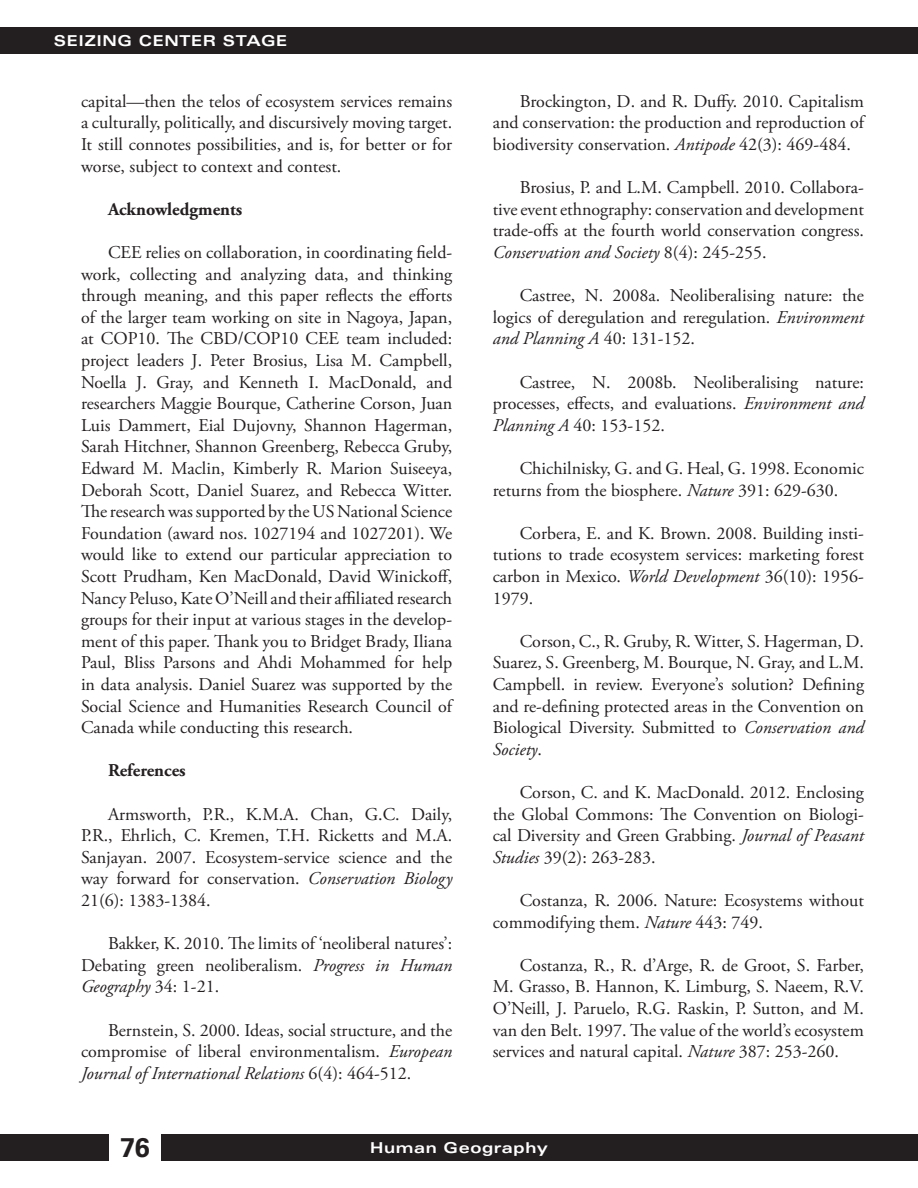
<style>
.page{position:relative;width:918px;height:1188px;background:#fff}
.page>*{position:absolute;margin:0;border:0;box-sizing:border-box;transform-origin:0 0}
.t1{font:700 27px "Univers LT Std";color:#231f20}
.t2{font:18px/21.6px "Adobe Garamond Pro";color:#231f20;text-align:justify}
.t3{font:700 18px "Adobe Garamond Pro";color:#231f20}
.t4{font:700 expanded 15px "Univers LT Std";letter-spacing:.04em;color:#fff}
.s1{font-style:italic}
</style>
<div class="page">
<div style="left:0;top:27px;width:918px;height:27px;background:#231f20"></div>
<div style="left:162px;top:1134px;width:756px;height:27px;background:#231f20"></div>
<div style="left:0;top:1134px;width:108px;height:27px;background:#231f20"></div>
<p class="t4" style="left:54px;top:32px;width:235px">SEIZING CENTER STAG E</p>
<p class="t2" style="left:81px;top:91px;width:373px">capital—then the telos of ecosystem services remains a culturally, politically, and discursively moving target.<br>It still connotes possibilities, and is, for better or for worse, subject to context and contest.</p>
<p class="t3" style="left:108px;top:199px;width:136px">Acknowledgments</p>
<p class="t2" style="left:81px;top:242px;width:373px;text-indent:27px">CEE relies on collaboration, in coordinating field&shy;work, collecting and analyzing data, and thinking through meaning, and this paper reflects the efforts of the larger team working on site in Nagoya, Japan, at COP10. The CBD/COP10 CEE team included: project leaders J. Peter Brosius, Lisa M. Campbell, Noella J. Gray, and Kenneth I. MacDonald, and researchers Maggie Bourque, Catherine Corson, Juan Luis Dammert, Eial Dujovny, Shannon Hagerman, Sarah Hitchner, Shannon Greenberg, Rebecca Gruby, Edward M. Maclin, Kimberly R. Marion Suiseeya, Deborah Scott, Daniel Suarez, and Rebecca Witter.<br>The research was supported by the US National Science Foundation (award nos. 1027194 and 1027201). We would like to extend our particular appreciation to Scott Prudham, Ken MacDonald, David Winickoff, Nancy Peluso, Kate O’Neill and their affiliated research groups for their input at various stages in the develop&shy;ment of this paper. Thank you to Bridget Brady, Iliana Paul, Bliss Parsons and Ahdi Mohammed for help in data analysis. Daniel Suarez was supported by the Social Science and Humanities Research Council of Canada while conducting this research.</p>
<p class="t3" style="left:108px;top:760px;width:79px">References</p>
<p class="t2" style="left:81px;top:804px;width:373px;text-indent:27px">Armsworth, P.R., K.M.A. Chan, G.C. Daily, P.R., Ehrlich, C. Kremen, T.H. Ricketts and M.A.<br>Sanjayan. 2007. Ecosystem-service science and the way forward for conservation. <span class="s1">Conservation Biology </span>21(6): 1383-1384.</p>
<p class="t2" style="left:81px;top:933px;width:373px;text-indent:27px">Bakker, K. 2010. The limits of ‘neoliberal natures’:<br>Debating green neoliberalism. <span class="s1">Progress in Human Geography</span> 34: 1-21.</p>
<p class="t2" style="left:81px;top:1020px;width:373px;text-indent:27px">Bernstein, S. 2000. Ideas, social structure, and the compromise of liberal environmentalism. <span class="s1">European Journal of International Relations</span> 6(4): 464-512.</p>
<p class="t2" style="left:493px;top:91px;width:373px;text-indent:27px">Brockington, D. and R. Duffy. 2010. Capitalism and conservation: the production and reproduction of biodiversity conservation. <span class="s1">Antipode</span> 42(3): 469-484.</p>
<p class="t2" style="left:493px;top:177px;width:373px;text-indent:27px">Brosius, P. and L.M. Campbell. 2010. Collabora&shy;tive event ethnography: conservation and development trade-offs at the fourth world conservation congress.<br><span class="s1">Conservation and Society</span> 8(4): 245-255.</p>
<p class="t2" style="left:493px;top:285px;width:373px;text-indent:27px">Castree, N. 2008a. Neoliberalising nature: the logics of deregulation and reregulation. <span class="s1">Environment and Planning A</span> 40: 131-152.</p>
<p class="t2" style="left:493px;top:372px;width:373px;text-indent:27px">Castree, N. 2008b. Neoliberalising nature: processes, effects, and evaluations. <span class="s1">Environment and Planning A</span> 40: 153-152.</p>
<p class="t2" style="left:493px;top:458px;width:373px;text-indent:27px">Chichilnisky, G. and G. Heal, G. 1998. Economic returns from the biosphere. <span class="s1">Nature</span> 391: 629-630.</p>
<p class="t2" style="left:493px;top:523px;width:373px;text-indent:27px">Corbera, E. and K. Brown. 2008. Building insti&shy;tutions to trade ecosystem services: marketing forest carbon in Mexico. <span class="s1">World Development</span> 36(10): 1956- 1979.</p>
<p class="t2" style="left:493px;top:631px;width:373px;text-indent:27px">Corson, C., R. Gruby, R. Witter, S. Hagerman, D.<br>Suarez, S. Greenberg, M. Bourque, N. Gray, and L.M.<br>Campbell. in review. Everyone’s solution? Defining and re-defining protected areas in the Convention on Biological Diversity. Submitted to <span class="s1">Conservation and Society</span>.</p>
<p class="t2" style="left:493px;top:782px;width:373px;text-indent:27px">Corson, C. and K. MacDonald. 2012. Enclosing the Global Commons: The Convention on Biologi&shy;cal Diversity and Green Grabbing. <span class="s1">Journal of Peasant Studies</span> 39(2): 263-283.</p>
<p class="t2" style="left:493px;top:890px;width:373px;text-indent:27px">Costanza, R. 2006. Nature: Ecosystems without commodifying them. <span class="s1">Nature</span> 443: 749.</p>
<p class="t2" style="left:493px;top:955px;width:373px;text-indent:27px">Costanza, R., R. d’Arge, R. de Groot, S. Farber, M. Grasso, B. Hannon, K. Limburg, S. Naeem, R.V.<br>O’Neill, J. Paruelo, R.G. Raskin, P. Sutton, and M. van den Belt. 1997. The value of the world’s ecosystem services and natural capital. <span class="s1">Nature</span> 387: 253-260.</p>
<h1 class="t1" style="left:120px;top:1132px;width:31px">76</h1>
<p class="t4" style="left:370px;top:1139px;width:179px">HUMAN GEOGRAPHY</p>
</div>
